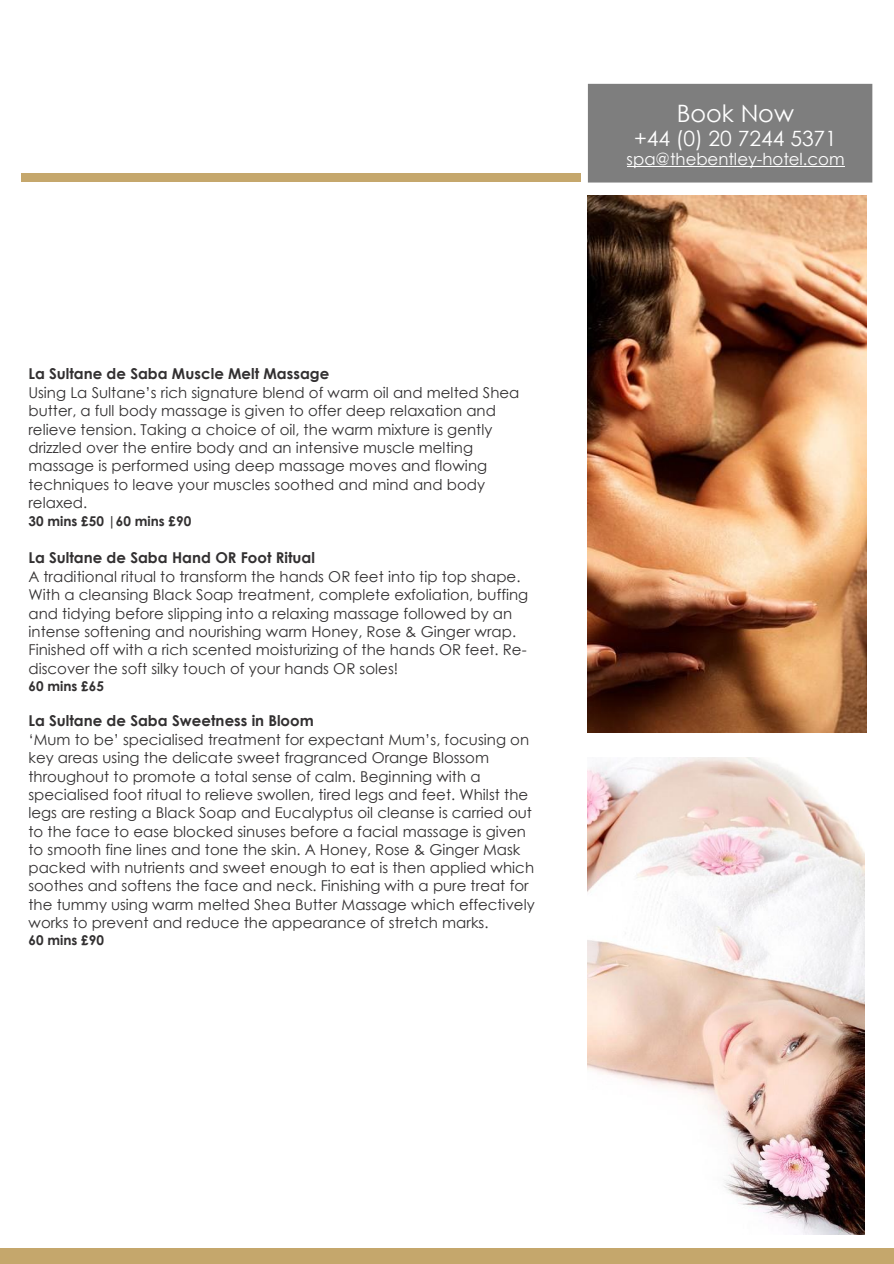
<style>
.page{position:relative;width:894px;height:1264px;background:#fff}
.page>*{position:absolute;margin:0;border:0;box-sizing:border-box;transform-origin:0 0}
.t1{font:24px "Century Gothic";color:#fff}
.t2{font:21px "Century Gothic";color:#fff}
.t3{font:16.5px "Century Gothic";color:#fff}
.t4{font:15px/18.3px "Century Gothic";letter-spacing:.005em;color:#323031}
.t5{font:700 15px "Century Gothic";color:#323031}
.t6{font:700 13.5px "Century Gothic";color:#323031}
</style>
<div class="page">
<div style="left:0;top:1248px;width:893px;height:15px;background:#c5a76c"></div>
<div style="left:588px;top:85px;width:283px;height:97px;background:#7e7e7e"></div>
<div style="left:587px;top:84px;width:285px;height:98px;border:2px solid #7e7e7e"></div>
<div style="left:21px;top:173px;width:559px;height:9px;background:#c5a76c"></div>
<hr style="left:626px;top:166px;width:218px;height:1px;background:#fff">
<img style="left:588px;top:195px;width:277px;height:537px">
<img style="left:588px;top:757px;width:276px;height:477px">
<p class="t5" style="left:28px;top:362px;width:302px">La Sultane de Saba Muscle Melt Massage</p>
<p class="t4" style="left:28px;top:382px;width:492px">Using La Sultane’s rich signature blend of warm oil and melted Shea butter, a full body massage is given to offer deep relaxation and relieve tension. Taking a choice of oil, the warm mixture is gently drizzled over the entire body and an intensive muscle melting massage is performed using deep massage moves and flowing techniques to leave your muscles soothed and mind and body relaxed.</p>
<p class="t6" style="left:28px;top:511px;width:164px">30 mins £50 |60 mins £90</p>
<p class="t5" style="left:28px;top:546px;width:288px">La Sultane de Saba Hand OR Foot Ritual</p>
<p class="t4" style="left:28px;top:567px;width:501px">A traditional ritual to transform the hands OR feet into tip top shape.<br>With a cleansing Black Soap treatment, complete exfoliation, buffing and tidying before slipping into a relaxing massage followed by an intense softening and nourishing warm Honey, Rose &amp; Ginger wrap.<br>Finished off with a rich scented moisturizing of the hands OR feet. Re&shy;discover the soft silky touch of your hands OR soles!</p>
<p class="t6" style="left:28px;top:675px;width:77px">60 mins £65</p>
<p class="t5" style="left:28px;top:709px;width:287px">La Sultane de Saba Sweetness in Bloom</p>
<p class="t4" style="left:28px;top:730px;width:507px">‘Mum to be’ specialised treatment for expectant Mum’s, focusing on key areas using the delicate sweet fragranced Orange Blossom throughout to promote a total sense of calm. Beginning with a specialised foot ritual to relieve swollen, tired legs and feet. Whilst the legs are resting a Black Soap and Eucalyptus oil cleanse is carried out to the face to ease blocked sinuses before a facial massage is given to smooth fine lines and tone the skin. A Honey, Rose &amp; Ginger Mask packed with nutrients and sweet enough to eat is then applied which soothes and softens the face and neck. Finishing with a pure treat for the tummy using warm melted Shea Butter Massage which effectively works to prevent and reduce the appearance of stretch marks.</p>
<p class="t6" style="left:28px;top:929px;width:77px">60 mins £90</p>
<h1 class="t1" style="left:676px;top:97px;width:119px">Book Now</h1>
<h2 class="t2" style="left:634px;top:124px;width:204px">+44 (0) 20 7244 5371</h2>
<p class="t3" style="left:626px;top:147px;width:219px">spa@thebentley-hotel.com</p>
</div>
